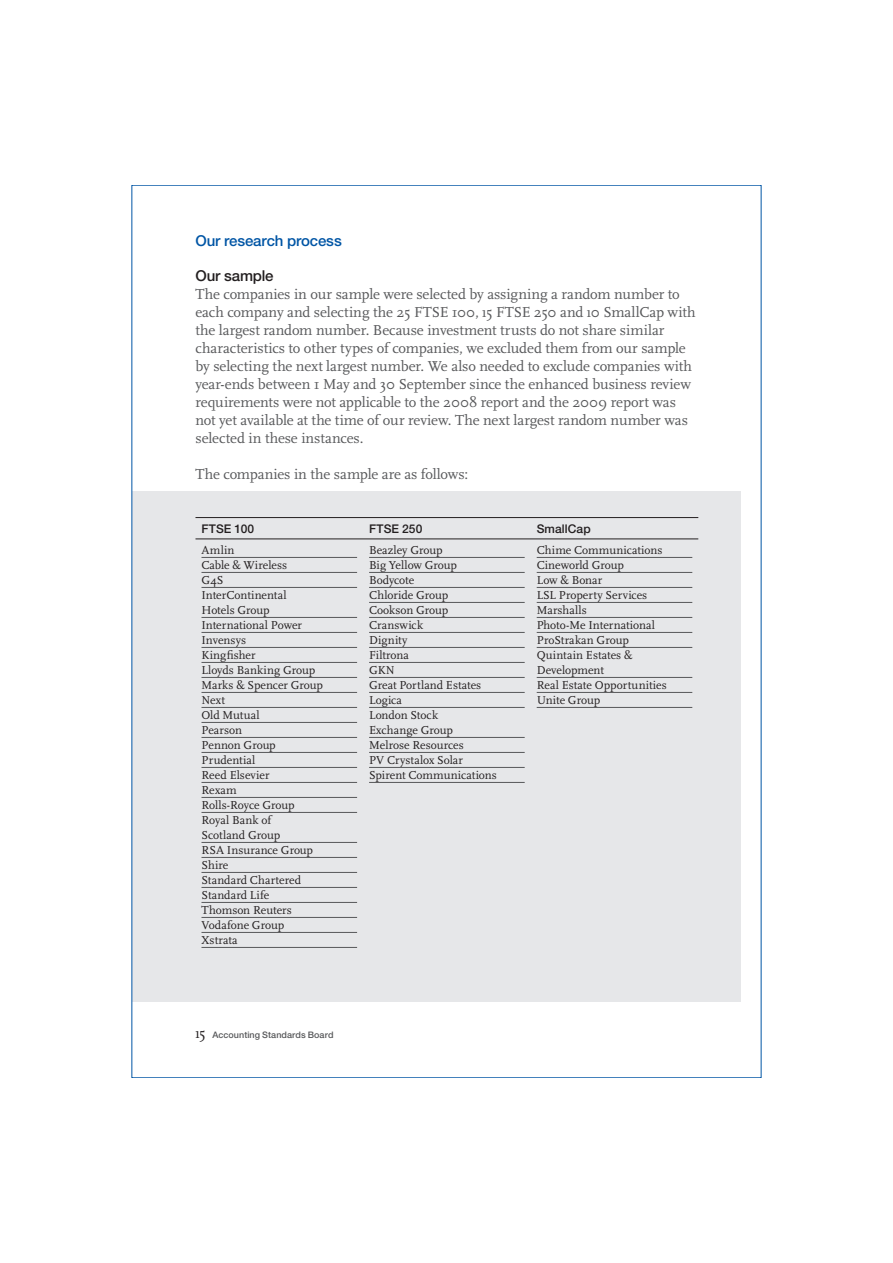
<style>
.page{position:relative;width:893px;height:1263px;background:#fff}
.page>*{position:absolute;margin:0;border:0;box-sizing:border-box;transform-origin:0 0}
.t1{font:15px/18px "Scala";letter-spacing:-.01em;color:#57585a}
.t2{font:500 15px "Helvetica Neue";letter-spacing:-.01em;color:#0155a5}
.t3{font:500 15px "Helvetica Neue";letter-spacing:-.01em;color:#231f20}
.t4{font:12px/15px "Scala";color:#231f20}
.t5{font:500 12px "Helvetica Neue";letter-spacing:.01em;color:#231f20}
.t6{font:500 9px "Helvetica Neue";letter-spacing:.005em;color:#57585a}
.s1{font-family:"Scala";font-weight:400;font-size:15px;color:#231f20}
</style>
<div class="page">
<div style="left:132px;top:491px;width:608px;height:511px;background:#e6e7e9"></div>
<hr style="left:195px;top:517px;width:503px;height:1px;background:#231f20">
<hr style="left:195px;top:539px;width:503px;height:1px;background:#231f20">
<hr style="left:201px;top:557px;width:156px;height:1px;background:#57585a">
<hr style="left:201px;top:572px;width:156px;height:1px;background:#57585a">
<hr style="left:201px;top:587px;width:156px;height:1px;background:#57585a">
<hr style="left:201px;top:617px;width:156px;height:1px;background:#57585a">
<hr style="left:201px;top:632px;width:156px;height:1px;background:#57585a">
<hr style="left:201px;top:647px;width:156px;height:1px;background:#57585a">
<hr style="left:201px;top:662px;width:156px;height:1px;background:#57585a">
<hr style="left:201px;top:677px;width:156px;height:1px;background:#57585a">
<hr style="left:201px;top:692px;width:156px;height:1px;background:#57585a">
<hr style="left:201px;top:707px;width:156px;height:1px;background:#57585a">
<hr style="left:201px;top:722px;width:156px;height:1px;background:#57585a">
<hr style="left:201px;top:737px;width:156px;height:1px;background:#57585a">
<hr style="left:201px;top:752px;width:156px;height:1px;background:#57585a">
<hr style="left:201px;top:767px;width:156px;height:1px;background:#57585a">
<hr style="left:201px;top:782px;width:156px;height:1px;background:#57585a">
<hr style="left:201px;top:797px;width:156px;height:1px;background:#57585a">
<hr style="left:201px;top:812px;width:156px;height:1px;background:#57585a">
<hr style="left:201px;top:842px;width:156px;height:1px;background:#57585a">
<hr style="left:201px;top:857px;width:156px;height:1px;background:#57585a">
<hr style="left:201px;top:872px;width:156px;height:1px;background:#57585a">
<hr style="left:201px;top:887px;width:156px;height:1px;background:#57585a">
<hr style="left:201px;top:902px;width:156px;height:1px;background:#57585a">
<hr style="left:201px;top:917px;width:156px;height:1px;background:#57585a">
<hr style="left:201px;top:932px;width:156px;height:1px;background:#57585a">
<hr style="left:201px;top:947px;width:156px;height:1px;background:#57585a">
<hr style="left:369px;top:557px;width:155px;height:1px;background:#57585a">
<hr style="left:369px;top:572px;width:155px;height:1px;background:#57585a">
<hr style="left:369px;top:587px;width:155px;height:1px;background:#57585a">
<hr style="left:369px;top:602px;width:155px;height:1px;background:#57585a">
<hr style="left:369px;top:617px;width:155px;height:1px;background:#57585a">
<hr style="left:369px;top:632px;width:155px;height:1px;background:#57585a">
<hr style="left:369px;top:647px;width:155px;height:1px;background:#57585a">
<hr style="left:369px;top:662px;width:155px;height:1px;background:#57585a">
<hr style="left:369px;top:677px;width:155px;height:1px;background:#57585a">
<hr style="left:369px;top:692px;width:155px;height:1px;background:#57585a">
<hr style="left:369px;top:707px;width:155px;height:1px;background:#57585a">
<hr style="left:369px;top:737px;width:155px;height:1px;background:#57585a">
<hr style="left:369px;top:752px;width:155px;height:1px;background:#57585a">
<hr style="left:369px;top:767px;width:155px;height:1px;background:#57585a">
<hr style="left:369px;top:782px;width:155px;height:1px;background:#57585a">
<hr style="left:536px;top:557px;width:156px;height:1px;background:#57585a">
<hr style="left:536px;top:572px;width:156px;height:1px;background:#57585a">
<hr style="left:536px;top:587px;width:156px;height:1px;background:#57585a">
<hr style="left:536px;top:602px;width:156px;height:1px;background:#57585a">
<hr style="left:536px;top:617px;width:156px;height:1px;background:#57585a">
<hr style="left:536px;top:632px;width:156px;height:1px;background:#57585a">
<hr style="left:536px;top:647px;width:156px;height:1px;background:#57585a">
<hr style="left:536px;top:677px;width:156px;height:1px;background:#57585a">
<hr style="left:536px;top:692px;width:156px;height:1px;background:#57585a">
<hr style="left:536px;top:707px;width:156px;height:1px;background:#57585a">
<p class="t2" style="left:195px;top:235px;width:148px">Our research process</p>
<p class="t3" style="left:195px;top:270px;width:80px">Our sample</p>
<p class="t1" style="left:195px;top:288px;width:501px">The companies in our sample were selected by assigning a random number to each company and selecting the 25 FTSE 100, ı5 FTSE 250 and ı0 SmallCap with the largest random number. Because investment trusts do not share similar characteristics to other types of companies, we excluded them from our sample by selecting the next largest number. We also needed to exclude companies with year-ends between 1 May and 30 September since the enhanced business review requirements were not applicable to the 2008 report and the 2009 report was not yet available at the time of our review. The next largest random number was selected in these instances.</p>
<p class="t1" style="left:195px;top:468px;width:274px">The companies in the sample are as follows:</p>
<p class="t5" style="left:201px;top:524px;width:54px">FTSE 100</p>
<p class="t5" style="left:369px;top:524px;width:55px">FTSE 250</p>
<p class="t5" style="left:536px;top:524px;width:55px">SmallCap</p>
<p class="t4" style="left:201px;top:545px;width:123px">Amlin<br>Cable &amp; Wireless<br>G4S<br>InterContinental<br>Hotels Group<br>International Power<br>Invensys<br>Kingfisher<br>Lloyds Banking Group<br>Marks &amp; Spencer Group<br>Next<br>Old Mutual<br>Pearson<br>Pennon Group<br>Prudential<br>Reed Elsevier<br>Rexam<br>Rolls-Royce Group<br>Royal Bank of<br>Scotland Group<br>RSA Insurance Group<br>Shire<br>Standard Chartered<br>Standard Life<br>Thomson Reuters<br>Vodafone Group<br>Xstrata</p>
<p class="t4" style="left:369px;top:545px;width:129px">Beazley Group<br>Big Yellow Group<br>Bodycote<br>Chloride Group<br>Cookson Group<br>Cranswick<br>Dignity<br>Filtrona<br>GKN<br>Great Portland Estates<br>Logica<br>London Stock<br>Exchange Group<br>Melrose Resources<br>PV Crystalox Solar<br>Spirent Communications</p>
<p class="t4" style="left:536px;top:545px;width:131px">Chime Communications<br>Cineworld Group<br>Low &amp; Bonar<br>LSL Property Services<br>Marshalls<br>Photo-Me International<br>ProStrakan Group<br>Quintain Estates &amp;<br>Development<br>Real Estate Opportunities<br>Unite Group</p>
<p class="t6" style="left:195px;top:1031px;width:139px"><span class="s1">ı5</span> Accounting Standards Board</p>
</div>
